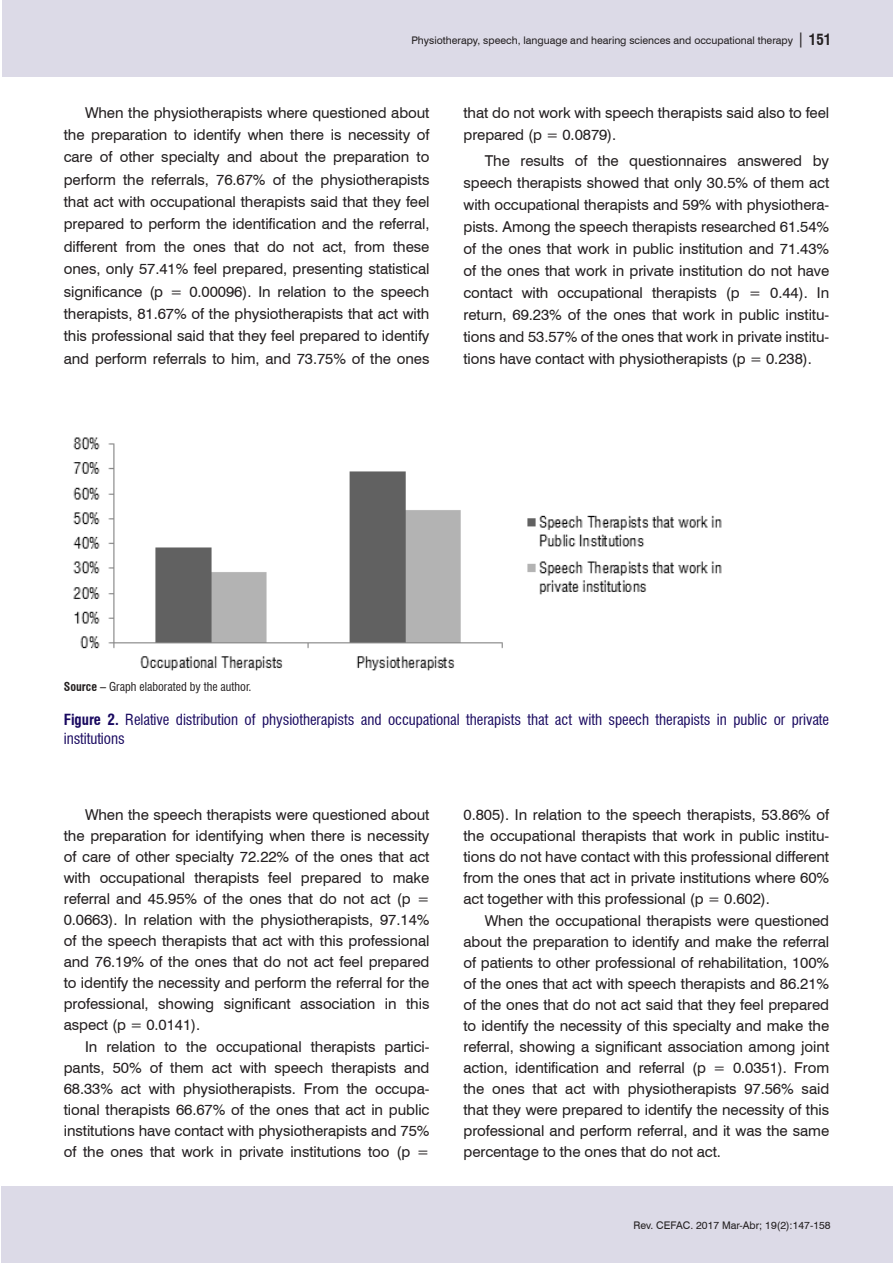
<style>
.page{position:relative;width:893px;height:1263px;background:#fff}
.page>*{position:absolute;margin:0;border:0;box-sizing:border-box;transform-origin:0 0}
.Corpo_do_texto_INGL{font:15px/21px "Swiss 721 BT";letter-spacing:-.005em;color:#231f20;text-align:justify}
.Titulo_tabelas_e_gr{font:condensed 15px/19.5px "Swiss 721 BT";letter-spacing:-.005em;color:#18085f}
.Legendas{font:condensed 12px "Swiss 721 BT";color:#231f20}
.t1{font:10.5px "Swiss 721 BT";color:#231f20}
.s1{font-size:15px}
.s2{font-weight:700;font-stretch:condensed;font-size:15px}
.s3{font-weight:700}
</style>
<div class="page">
<div style="left:1px;top:1186px;width:892px;height:77px;background:#dcdae7"></div>
<div style="left:2px;top:0;width:891px;height:77px;background:#dcdae7"></div>
<img style="left:73px;top:437px;width:649px;height:234px">
<p class="t1" style="left:411px;top:33px;width:421px">Physiotherapy, speech, language and hearing sciences and occupational therapy <span class="s1">|</span> <span class="s2">151</span></p>
<p class="Corpo_do_texto_INGL" style="left:64px;top:101px;width:367px;line-height:22.4px;text-indent:21px">When the physiotherapists where questioned about the preparation to identify when there is necessity of care of other specialty and about the preparation to perform the referrals, 76.67% of the physiotherapists that act with occupational therapists said that they feel prepared to perform the identification and the referral, different from the ones that do not act, from these ones, only 57.41% feel prepared, presenting statistical significance (p = 0.00096). In relation to the speech therapists, 81.67% of the physiotherapists that act with this professional said that they feel prepared to identify and perform referrals to him, and 73.75% of the ones</p>
<p class="Corpo_do_texto_INGL" style="left:463px;top:101px;width:367px;line-height:21.9px">that do not work with speech therapists said also to feel prepared (p = 0.0879).</p>
<p class="Corpo_do_texto_INGL" style="left:463px;top:149px;width:367px;line-height:21.9px;text-indent:21px">The results of the questionnaires answered by speech therapists showed that only 30.5% of them act with occupational therapists and 59% with physiothera&shy;pists. Among the speech therapists researched 61.54% of the ones that work in public institution and 71.43% of the ones that work in private institution do not have contact with occupational therapists (p = 0.44). In return, 69.23% of the ones that work in public institu&shy;tions and 53.57% of the ones that work in private institu&shy;tions have contact with physiotherapists (p = 0.238).</p>
<p class="Legendas" style="left:64px;top:679px;width:189px"><span class="s3">Source</span> – Graph elaborated by the author.</p>
<p class="Titulo_tabelas_e_gr" style="left:64px;top:709px;width:767px"><span class="s3">Figure 2.</span> Relative distribution of physiotherapists and occupational therapists that act with speech therapists in public or private institutions</p>
<p class="Corpo_do_texto_INGL" style="left:64px;top:804px;width:367px;text-indent:21px">When the speech therapists were questioned about the preparation for identifying when there is necessity of care of other specialty 72.22% of the ones that act with occupational therapists feel prepared to make referral and 45.95% of the ones that do not act (p = 0.0663). In relation with the physiotherapists, 97.14% of the speech therapists that act with this professional and 76.19% of the ones that do not act feel prepared to identify the necessity and perform the referral for the professional, showing significant association in this aspect (p = 0.0141).</p>
<p class="Corpo_do_texto_INGL" style="left:64px;top:1035px;width:367px;text-indent:21px">In relation to the occupational therapists partici&shy;pants, 50% of them act with speech therapists and 68.33% act with physiotherapists. From the occupa&shy;tional therapists 66.67% of the ones that act in public institutions have contact with physiotherapists and 75% of the ones that work in private institutions too (p =</p>
<p class="Corpo_do_texto_INGL" style="left:463px;top:804px;width:367px">0.805). In relation to the speech therapists, 53.86% of the occupational therapists that work in public institu&shy;tions do not have contact with this professional different from the ones that act in private institutions where 60% act together with this professional (p = 0.602).</p>
<p class="Corpo_do_texto_INGL" style="left:463px;top:909px;width:367px;text-indent:21px">When the occupational therapists were questioned about the preparation to identify and make the referral of patients to other professional of rehabilitation, 100% of the ones that act with speech therapists and 86.21% of the ones that do not act said that they feel prepared to identify the necessity of this specialty and make the referral, showing a significant association among joint action, identification and referral (p = 0.0351). From the ones that act with physiotherapists 97.56% said that they were prepared to identify the necessity of this professional and perform referral, and it was the same percentage to the ones that do not act.</p>
<p class="t1" style="left:634px;top:1218px;width:199px">Rev. CEFAC. 2017 Mar-Abr; 19(2):147-158</p>
</div>
